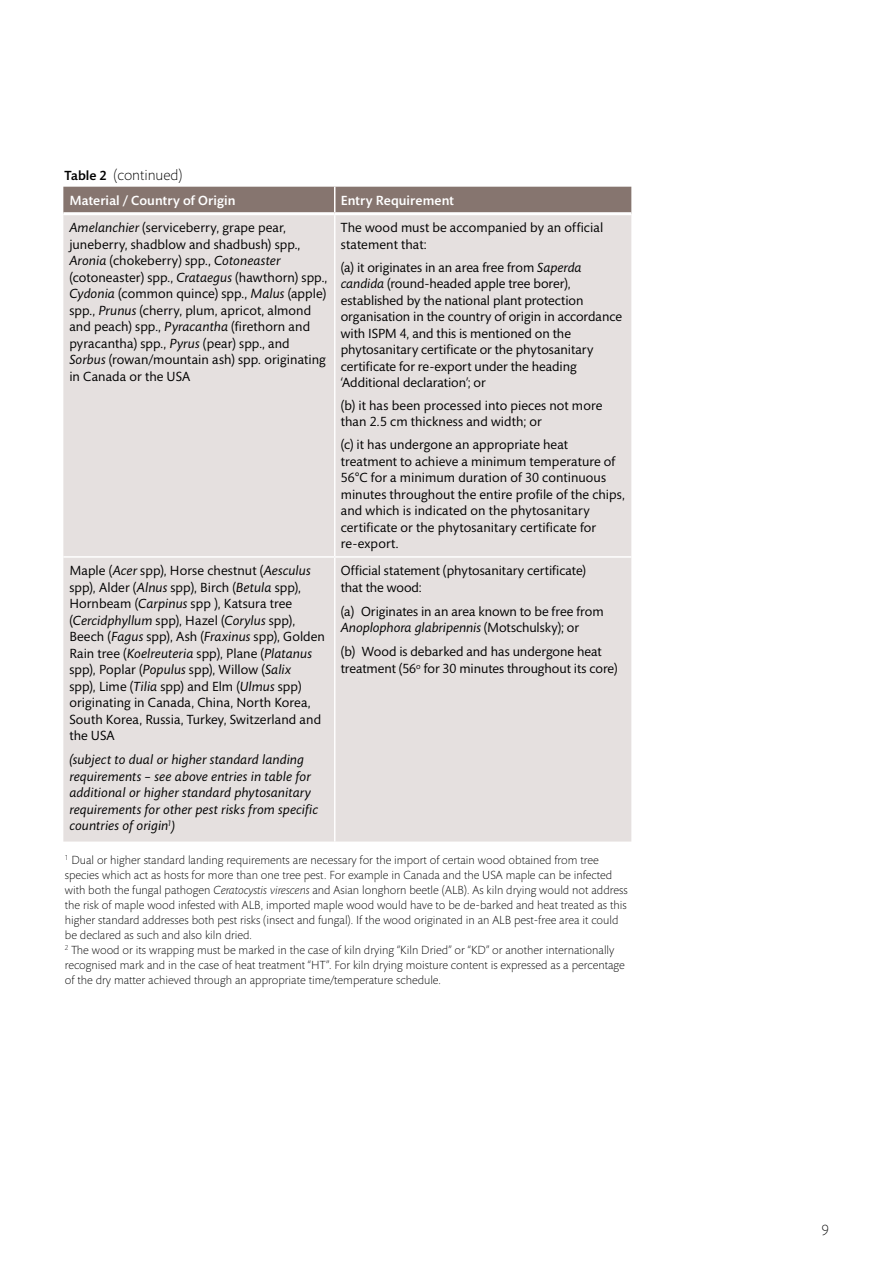
<style>
.page{position:relative;width:893px;height:1263px;background:#fff}
.page>*{position:absolute;margin:0;border:0;box-sizing:border-box;transform-origin:0 0}
.t1{font:300 15px "Mundo Sans";color:#000}
.t2{font:13.5px/16.5px "Mundo Sans";letter-spacing:.005em;color:#000}
.t3{font:italic 13.5px/16.5px "Mundo Sans";letter-spacing:.01em;color:#000}
.t4{font:500 13.5px "Mundo Sans";letter-spacing:.01em;color:#fff}
.t5{font:300 12px/15px "Mundo Sans";color:#000}
.s1{font-weight:500;font-size:13.5px}
.s2{font-style:italic}
</style>
<div class="page">
<div style="left:63px;top:215px;width:568px;height:626px;background:#e5e0df"></div>
<hr style="left:334px;top:215px;width:1px;height:341px;background:#fff">
<hr style="left:334px;top:558px;width:1px;height:283px;background:#fff">
<div style="left:63px;top:187px;width:568px;height:25px;background:#86756f"></div>
<hr style="left:63px;top:556px;width:272px;height:2px;background:#fff">
<hr style="left:335px;top:556px;width:296px;height:2px;background:#fff">
<p class="t1" style="left:65px;top:167px;width:119px"><span class="s1">Table 2</span> (continued)</p>
<p class="t4" style="left:69px;top:193px;width:168px">Material / Country of Origin</p>
<p class="t4" style="left:341px;top:193px;width:115px">Entry Requirement</p>
<p class="t2" style="left:69px;top:220px;width:260px"><span class="s2">Amelanchier</span> (serviceberry, grape pear, juneberry, shadblow and shadbush) spp., <span class="s2">Aronia</span> (chokeberry) spp., <span class="s2">Cotoneaster </span>(cotoneaster) spp., <span class="s2">Crataegus</span> (hawthorn) spp., <span class="s2">Cydonia</span> (common quince) spp., <span class="s2">Malus</span> (apple) spp., <span class="s2">Prunus</span> (cherry, plum, apricot, almond and peach) spp., <span class="s2">Pyracantha</span> (firethorn and pyracantha) spp., <span class="s2">Pyrus</span> (pear) spp., and <span class="s2">Sorbus</span> (rowan/mountain ash) spp. originating in Canada or the USA</p>
<p class="t2" style="left:341px;top:220px;width:264px">The wood must be accompanied by an official statement that:</p>
<p class="t2" style="left:341px;top:259px;width:283px">(a) it originates in an area free from <span class="s2">Saperda candida</span> (round-headed apple tree borer), established by the national plant protection organisation in the country of origin in accordance with ISPM 4, and this is mentioned on the phytosanitary certificate or the phytosanitary certificate for re-export under the heading ‘Additional declaration’; or</p>
<p class="t2" style="left:341px;top:398px;width:263px">(b) it has been processed into pieces not more than 2.5 cm thickness and width; or</p>
<p class="t2" style="left:341px;top:437px;width:286px">(c) it has undergone an appropriate heat treatment to achieve a minimum temperature of 56°C for a minimum duration of 30 continuous minutes throughout the entire profile of the chips, and which is indicated on the phytosanitary certificate or the phytosanitary certificate for re-export.</p>
<p class="t2" style="left:69px;top:563px;width:257px">Maple (<span class="s2">Acer</span> spp), Horse chestnut (<span class="s2">Aesculus </span>spp), Alder (<span class="s2">Alnus</span> spp), Birch (<span class="s2">Betula</span> spp), Hornbeam (<span class="s2">Carpinus</span> spp ), Katsura tree (<span class="s2">Cercidphyllum</span> spp), Hazel (<span class="s2">Corylus</span> spp), Beech (<span class="s2">Fagus</span> spp), Ash (<span class="s2">Fraxinus</span> spp), Golden Rain tree (<span class="s2">Koelreuteria</span> spp), Plane (<span class="s2">Platanus </span>spp), Poplar (<span class="s2">Populus</span> spp), Willow (<span class="s2">Salix<br></span>spp), Lime (<span class="s2">Tilia</span> spp) and Elm (<span class="s2">Ulmus</span> spp) originating in Canada, China, North Korea, South Korea, Russia, Turkey, Switzerland and the USA</p>
<p class="t3" style="left:69px;top:752px;width:250px">(subject to dual or higher standard landing requirements – see above entries in table for additional or higher standard phytosanitary requirements for other pest risks from specific countries of origin<sup>1</sup>)</p>
<p class="t2" style="left:341px;top:563px;width:247px">Official statement (phytosanitary certificate) that the wood:</p>
<p class="t2" style="left:341px;top:603px;width:264px">(a) Originates in an area known to be free from<br><span class="s2">Anoplophora glabripennis</span> (Motschulsky); or</p>
<p class="t2" style="left:341px;top:644px;width:278px">(b) Wood is debarked and has undergone heat treatment (56<sup>o</sup> for 30 minutes throughout its core)</p>
<p class="t5" style="left:65px;top:852px;width:564px"><sup>1</sup> Dual or higher standard landing requirements are necessary for the import of certain wood obtained from tree species which act as hosts for more than one tree pest. For example in Canada and the USA maple can be infected with both the fungal pathogen <span class="s2">Ceratocystis virescens</span> and Asian longhorn beetle (ALB). As kiln drying would not address the risk of maple wood infested with ALB, imported maple wood would have to be de-barked and heat treated as this higher standard addresses both pest risks (insect and fungal). If the wood originated in an ALB pest-free area it could be declared as such and also kiln dried.<br><sup>2</sup> The wood or its wrapping must be marked in the case of kiln drying “Kiln Dried” or “KD” or another internationally recognised mark and in the case of heat treatment “HT”. For kiln drying moisture content is expressed as a percentage of the dry matter achieved through an appropriate time/temperature schedule.</p>
<p class="t1" style="left:822px;top:1222px;width:9px">9</p>
</div>
